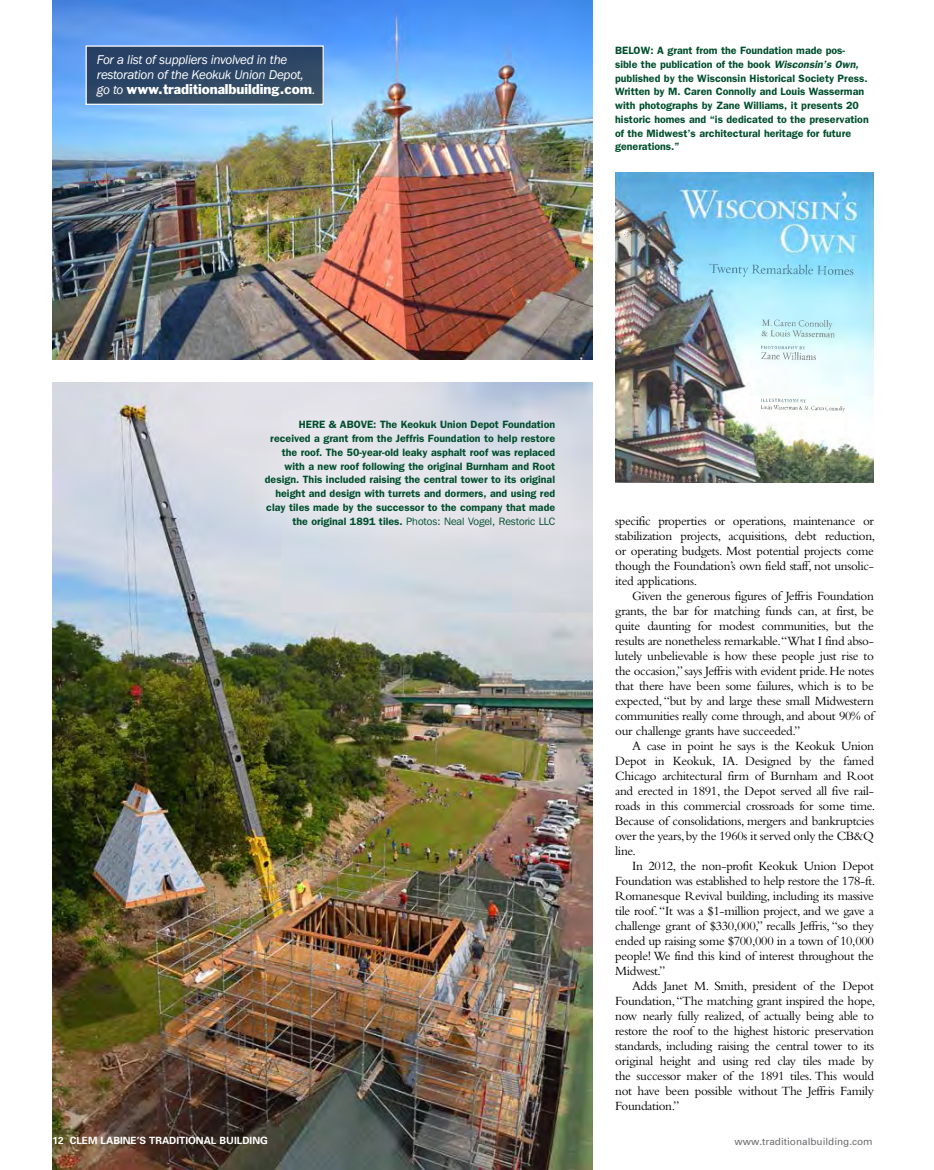
<style>
.page{position:relative;width:934px;height:1170px;background:#fff}
.page>*{position:absolute;margin:0;border:0;box-sizing:border-box;transform-origin:0 0}
.t1{font:13.12px/15px "Bembo";letter-spacing:-.025em;color:#000;text-align:justify}
.t2{font:italic 13.12px/15px "Franklin Gothic";letter-spacing:-.02em;color:#fff}
.t3{font:600 10.62px/13.8px "Franklin Gothic";color:#004f2d;text-align:right}
.t4{font:10.62px "Franklin Gothic IT Cby BT";color:#004f2d}
.t5{font:700 10px "Univers";color:#fff}
.t6{font:10px "Univers";color:#6d6e71}
.s1{font-style:normal}
.s2{font-style:italic}
.s3{font-family:"Franklin Gothic";font-weight:600}
</style>
<div class="page">
<img style="left:52px;top:382px;width:540px;height:788px">
<div style="left:237px;top:390px;width:348px;height:166px;background:#fff;opacity:.85"></div>
<img style="left:52px;top:0;width:540px;height:360px">
<img style="left:615px;top:172px;width:259px;height:310px">
<svg style="left:638px;top:233px;width:6px;height:6px"></svg>
<svg style="left:670px;top:260px;width:5px;height:8px"></svg>
<svg style="left:655px;top:258px;width:5px;height:5px"></svg>
<img style="left:710px;top:263px;width:143px;height:14px">
<img style="left:761px;top:345px;width:44px;height:5px">
<img style="left:761px;top:352px;width:55px;height:8px">
<img style="left:761px;top:319px;width:74px;height:18px">
<img style="left:760px;top:398px;width:47px;height:4px">
<svg style="left:693px;top:474px;width:8px;height:8px"></svg>
<svg style="left:716px;top:478px;width:5px;height:4px"></svg>
<img style="left:760px;top:405px;width:85px;height:7px">
<img style="left:760px;top:398px;width:16px;height:3px">
<svg style="left:789px;top:398px;width:12px;height:3px"></svg>
<svg style="left:623px;top:231px;width:6px;height:7px"></svg>
<div style="left:86px;top:46px;width:237px;height:58px;background:linear-gradient(to right,#294264,#344c66)"></div>
<div style="left:86px;top:45px;width:238px;height:60px;border:1px solid #fff"></div>
<p class="t2" style="left:97px;top:52px;width:220px">For a list of suppliers involved in the restoration of the Keokuk Union Depot, go to <span class="s1">www.traditionalbuilding.com</span>.</p>
<p class="t3" style="left:615px;top:43px;width:255px;text-align:left">BELOW: A grant from the Foundation made pos&shy;sible the publication of the book <span class="s2">Wisconsin’s Own, </span>published by the Wisconsin Historical Society Press.<br>Written by M. Caren Connolly and Louis Wasserman with photographs by Zane Williams, it presents 20 historic homes and “is dedicated to the preservation of the Midwest’s architectural heritage for future generations.”</p>
<p class="t3" style="left:265px;top:417px;width:292px">HERE &amp; ABOVE: The Keokuk Union Depot Foundation received a grant from the Jeffris Foundation to help restore the roof. The 50-year-old leaky asphalt roof was replaced with a new roof following the original Burnham and Root design. This included raising the central tower to its original height and design with turrets and dormers, and using red clay tiles made by the successor to the company that made</p>
<p class="t4" style="left:292px;top:514px;width:264px"><span class="s3">the original 1891 tiles.</span> Photos: Neal Vogel, Restoric LLC</p>
<p class="t5" style="left:52px;top:1134px;width:217px">12 CLEM LABINE’S TRADITIONAL BUILDING</p>
<p class="t1" style="left:615px;top:513px;width:262px">specific properties or operations, maintenance or stabilization projects, acquisitions, debt reduction, or operating budgets. Most potential projects come though the Foundation’s own field staff, not unsolic&shy;ited applications.</p>
<p class="t1" style="left:615px;top:588px;width:260px;text-indent:17px">Given the generous figures of Jeffris Foundation grants, the bar for matching funds can, at first, be quite daunting for modest communities, but the results are nonetheless remarkable.“What I find abso&shy;lutely unbelievable is how these people just rise to the occasion,” says Jeffris with evident pride. He notes that there have been some failures, which is to be expected, “but by and large these small Midwestern communities really come through, and about 90% of our challenge grants have succeeded.”</p>
<p class="t1" style="left:615px;top:738px;width:262px;text-indent:17px">A case in point he says is the Keokuk Union Depot in Keokuk, IA. Designed by the famed Chicago architectural firm of Burnham and Root and erected in 1891, the Depot served all five rail&shy;roads in this commercial crossroads for some time.<br>Because of consolidations, mergers and bankruptcies over the years, by the 1960s it served only the CB&amp;Q line.</p>
<p class="t1" style="left:615px;top:858px;width:262px;text-indent:17px">In 2012, the non-profit Keokuk Union Depot Foundation was established to help restore the 178-ft.<br>Romanesque Revival building, including its massive tile roof. “It was a $1-million project, and we gave a challenge grant of $330,000,” recalls Jeffris, “so they ended up raising some $700,000 in a town of 10,000 people! We find this kind of interest throughout the Midwest.”</p>
<p class="t1" style="left:615px;top:978px;width:262px;text-indent:17px">Adds Janet M. Smith, president of the Depot Foundation, “The matching grant inspired the hope, now nearly fully realized, of actually being able to restore the roof to the highest historic preservation standards, including raising the central tower to its original height and using red clay tiles made by the successor maker of the 1891 tiles. This would not have been possible without The Jeffris Family Foundation.”</p>
<p class="t6" style="left:734px;top:1135px;width:140px">www.traditionalbuilding.com</p>
</div>
